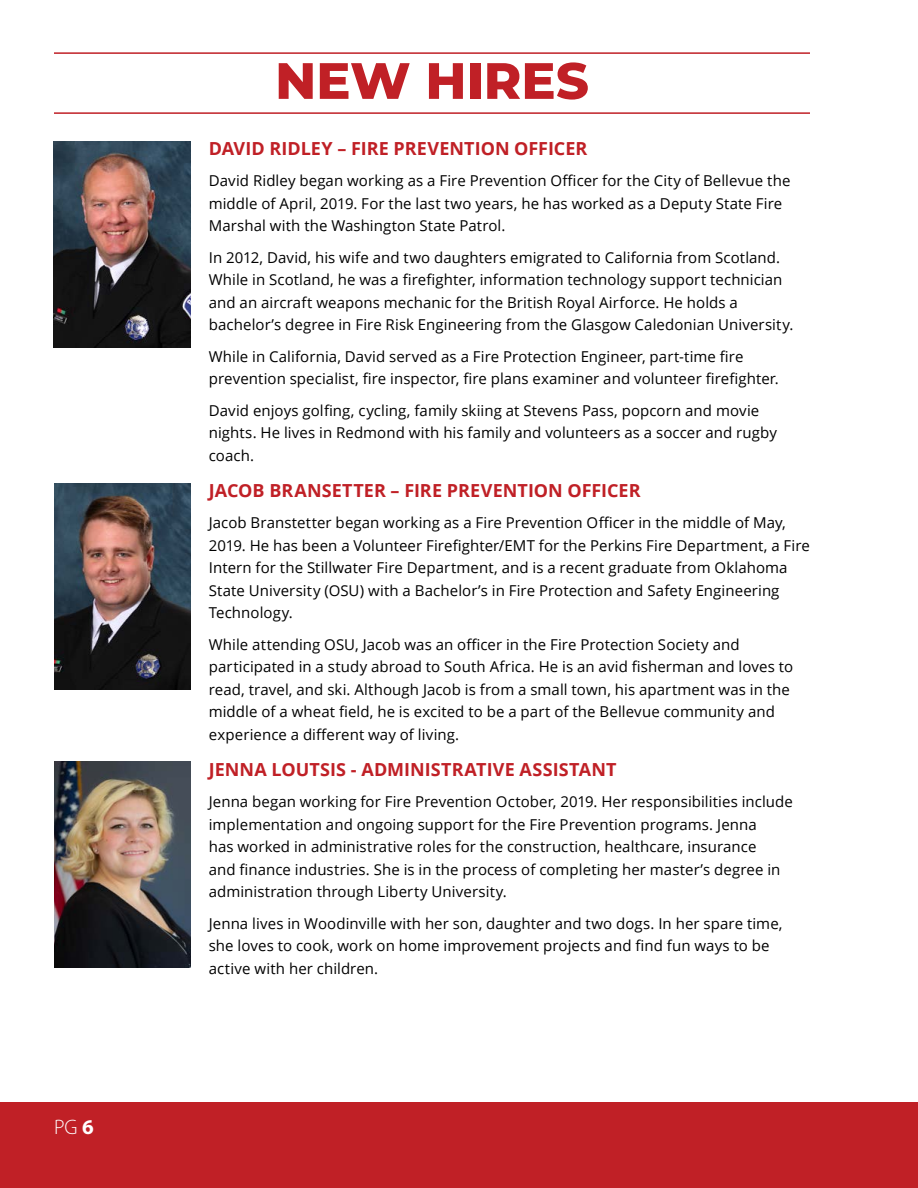
<style>
.page{position:relative;width:918px;height:1188px;background:#fff}
.page>*{position:absolute;margin:0;border:0;box-sizing:border-box;transform-origin:0 0}
.t1{font:800 51px "Montserrat";color:#c02026}
.t2{font:300 21px "Myriad Pro";color:#fff}
.t3{font:700 18px "Open Sans";letter-spacing:.005em;color:#c02026}
.t4{font:15px/22.5px "Open Sans";letter-spacing:.005em;color:#000}
.s1{font-weight:700}
</style>
<div class="page">
<div style="left:0;top:1102px;width:918px;height:86px;background:#c02026"></div>
<hr style="left:54px;top:52px;width:756px;height:2px;background:#c02026">
<hr style="left:54px;top:112px;width:756px;height:2px;background:#c02026">
<img style="left:54px;top:483px;width:137px;height:206px">
<img style="left:54px;top:761px;width:137px;height:207px">
<img style="left:53px;top:141px;width:137px;height:206px">
<h2 class="t2" style="left:54px;top:1114px;width:41px">PG <span class="s1">6</span></h2>
<h1 class="t1" style="left:275px;top:43px;width:315px">NEW HIRES</h1>
<p class="t3" style="left:209px;top:136px;width:380px">DAVID RIDLEY – FIRE PREVENTION OFFICER</p>
<p class="t4" style="left:209px;top:169px;width:583px">David Ridley began working as a Fire Prevention Officer for the City of Bellevue the middle of April, 2019. For the last two years, he has worked as a Deputy State Fire<br>Marshal with the Washington State Patrol.</p>
<p class="t4" style="left:209px;top:246px;width:586px">In 2012, David, his wife and two daughters emigrated to California from Scotland.<br>While in Scotland, he was a firefighter, information technology support technician and an aircraft weapons mechanic for the British Royal Airforce. He holds a bachelor’s degree in Fire Risk Engineering from the Glasgow Caledonian University.</p>
<p class="t4" style="left:209px;top:345px;width:572px">While in California, David served as a Fire Protection Engineer, part-time fire prevention specialist, fire inspector, fire plans examiner and volunteer firefighter.</p>
<p class="t4" style="left:209px;top:399px;width:570px">David enjoys golfing, cycling, family skiing at Stevens Pass, popcorn and movie nights. He lives in Redmond with his family and volunteers as a soccer and rugby coach.</p>
<p class="t3" style="left:209px;top:478px;width:433px">JACOB BRANSETTER – FIRE PREVENTION OFFICER</p>
<p class="t4" style="left:209px;top:511px;width:603px">Jacob Branstetter began working as a Fire Prevention Officer in the middle of May, 2019. He has been a Volunteer Firefighter/EMT for the Perkins Fire Department, a Fire Intern for the Stillwater Fire Department, and is a recent graduate from Oklahoma State University (OSU) with a Bachelor’s in Fire Protection and Safety Engineering Technology.</p>
<p class="t4" style="left:209px;top:633px;width:586px">While attending OSU, Jacob was an officer in the Fire Protection Society and participated in a study abroad to South Africa. He is an avid fisherman and loves to read, travel, and ski. Although Jacob is from a small town, his apartment was in the middle of a wheat field, he is excited to be a part of the Bellevue community and experience a different way of living.</p>
<p class="t3" style="left:209px;top:757px;width:409px">JENNA LOUTSIS - ADMINISTRATIVE ASSISTANT</p>
<p class="t4" style="left:209px;top:790px;width:586px">Jenna began working for Fire Prevention October, 2019. Her responsibilities include implementation and ongoing support for the Fire Prevention programs. Jenna<br>has worked in administrative roles for the construction, healthcare, insurance<br>and finance industries. She is in the process of completing her master’s degree in administration through Liberty University.</p>
<p class="t4" style="left:209px;top:912px;width:575px">Jenna lives in Woodinville with her son, daughter and two dogs. In her spare time, she loves to cook, work on home improvement projects and find fun ways to be active with her children.</p>
</div>
